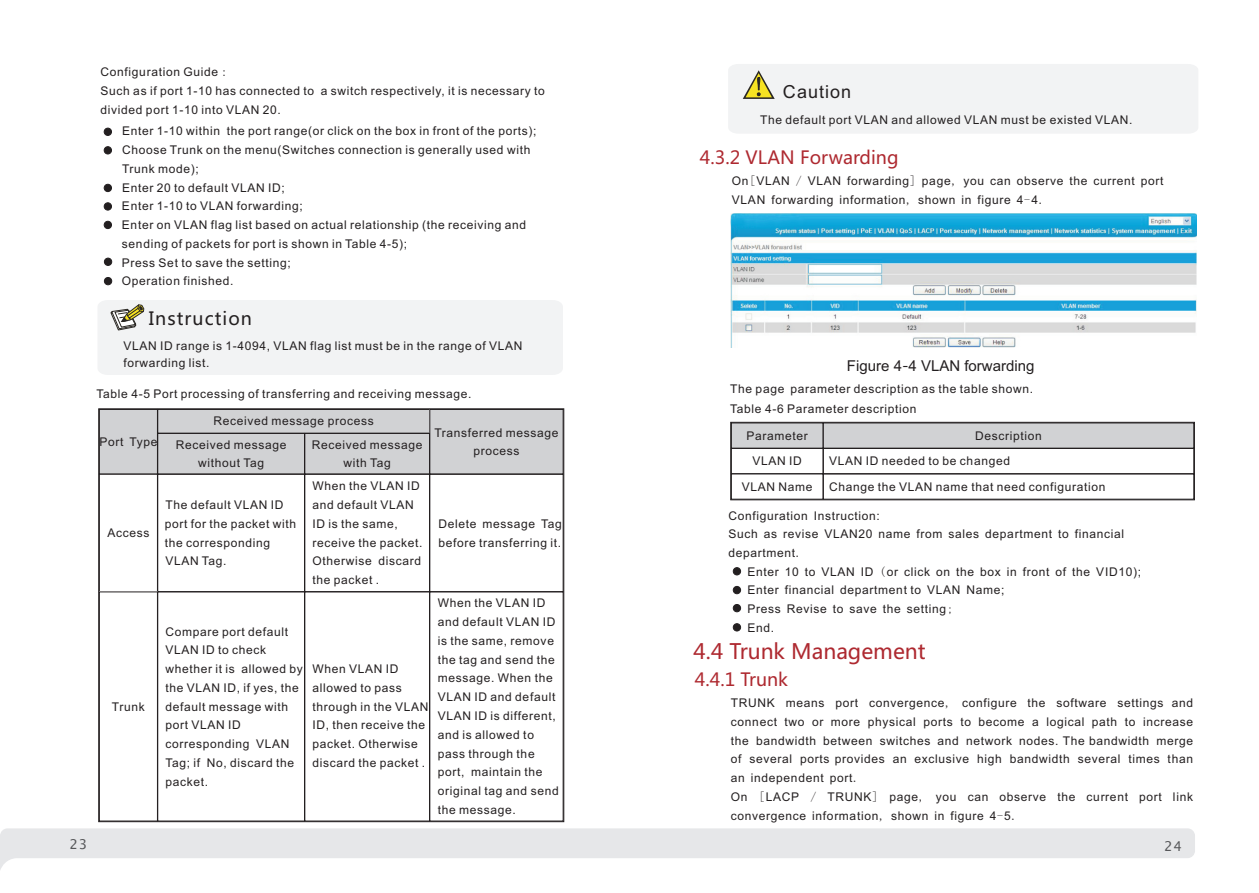
<style>
.page{position:relative;width:1259px;height:893px;background:#fff}
.page>*{position:absolute;margin:0;border:0;box-sizing:border-box;transform-origin:0 0}
.t1{font:21px "Microsoft Ya Hei";color:#ae2930}
.t2{font:18px "Microsoft Ya Hei";color:#ae2930}
.t3{font:18px "Microsoft Ya Hei";letter-spacing:.06em;color:#231f20}
.t4{font:18px "Arial";letter-spacing:.055em;color:#231f20}
.t5{font:15px "Arial";color:#231f20}
.t6{font:13.5px "Lucida Sans Unicode";color:#57585a}
.t7{font:12px/18.8px "Arial";letter-spacing:.055em;color:#231f20}
.s1{font-family:"MS Mincho"}
.s2{font-family:"Sim Sun"}
.s3{font-family:"Microsoft Ya Hei"}
</style>
<div class="page">
<svg style="left:0;top:828px;width:1195px;height:42px;fill:#e6e7e9"></svg>
<div style="left:98px;top:300px;width:465px;height:75px;background:#f2f3f4"></div>
<div style="left:728px;top:64px;width:470px;height:69px;background:#f2f3f4"></div>
<img style="left:730px;top:213px;width:466px;height:134px">
<div style="left:99px;top:409px;width:58px;height:65px;background:#d1d2d4"></div>
<div style="left:99px;top:409px;width:59px;height:65px;border:1px solid #231f20"></div>
<div style="left:158px;top:409px;width:271px;height:24px;background:#d1d2d4"></div>
<div style="left:430px;top:409px;width:133px;height:65px;background:#d1d2d4"></div>
<div style="left:158px;top:433px;width:146px;height:41px;background:#d1d2d4"></div>
<div style="left:158px;top:433px;width:147px;height:41px;border:1px solid #231f20"></div>
<div style="left:305px;top:433px;width:124px;height:41px;background:#d1d2d4"></div>
<div style="left:305px;top:433px;width:125px;height:41px;border:1px solid #231f20"></div>
<div style="left:99px;top:474px;width:59px;height:118px;border:1px solid #231f20"></div>
<div style="left:158px;top:474px;width:147px;height:118px;border:1px solid #231f20"></div>
<div style="left:305px;top:474px;width:125px;height:118px;border:1px solid #231f20"></div>
<div style="left:430px;top:474px;width:133px;height:118px;border:1px solid #231f20"></div>
<div style="left:99px;top:592px;width:59px;height:229px;border:1px solid #231f20"></div>
<div style="left:158px;top:592px;width:147px;height:229px;border:1px solid #231f20"></div>
<div style="left:305px;top:592px;width:125px;height:229px;border:1px solid #231f20"></div>
<div style="left:104px;top:128px;width:8px;height:8px;background:#231f20;border:1px solid #231f20;border-radius:50%"></div>
<div style="left:104px;top:146px;width:8px;height:8px;background:#231f20;border:1px solid #231f20;border-radius:50%"></div>
<div style="left:104px;top:184px;width:8px;height:8px;background:#231f20;border:1px solid #231f20;border-radius:50%"></div>
<div style="left:104px;top:203px;width:8px;height:7px;background:#231f20;border:1px solid #231f20;border-radius:50%"></div>
<div style="left:104px;top:221px;width:8px;height:8px;background:#231f20;border:1px solid #231f20;border-radius:50%"></div>
<div style="left:104px;top:258px;width:8px;height:8px;background:#231f20;border:1px solid #231f20;border-radius:50%"></div>
<div style="left:104px;top:277px;width:8px;height:8px;background:#231f20;border:1px solid #231f20;border-radius:50%"></div>
<div style="left:731px;top:423px;width:92px;height:25px;background:#d1d2d4"></div>
<div style="left:823px;top:423px;width:370px;height:25px;background:#d1d2d4"></div>
<div style="left:731px;top:448px;width:92px;height:26px;border:1px solid #231f20"></div>
<div style="left:823px;top:448px;width:371px;height:26px;border:1px solid #231f20"></div>
<div style="left:730px;top:422px;width:465px;height:78px;border:1px solid #231f20"></div>
<div style="left:733px;top:567px;width:8px;height:8px;background:#231f20;border:1px solid #231f20;border-radius:50%"></div>
<div style="left:733px;top:586px;width:8px;height:8px;background:#231f20;border:1px solid #231f20;border-radius:50%"></div>
<div style="left:733px;top:604px;width:8px;height:8px;background:#231f20;border:1px solid #231f20;border-radius:50%"></div>
<div style="left:733px;top:623px;width:8px;height:8px;background:#231f20;border:1px solid #231f20;border-radius:50%"></div>
<p class="t6" style="left:69px;top:838px;width:19px">23</p>
<p class="t7" style="left:101px;top:64px;width:445px">Configuration Guide<span class="s1">：<br></span>Such as if port 1-10 has connected to a switch respectively, it is necessary to divided port 1-10 into VLAN 20.</p>
<p class="t7" style="left:122px;top:123px;width:416px">Enter 1-10 within the port range(or click on the box in front of the ports); Choose Trunk on the menu(Switches connection is generally used with Trunk mode);<br>Enter 20 to default VLAN ID;<br>Enter 1-10 to VLAN forwarding;<br>Enter on VLAN flag list based on actual relationship (the receiving and sending of packets for port is shown in Table 4-5);<br>Press Set to save the setting;<br>Operation finished.</p>
<h2 class="t3" style="left:149px;top:310px;width:105px">Instruction</h2>
<p class="t7" style="left:123px;top:338px;width:400px;line-height:17.4px">VLAN ID range is 1-4094, VLAN flag list must be in the range of VLAN forwarding list.</p>
<p class="t7" style="left:96px;top:386px;width:377px">Table 4-5 Port processing of transferring and receiving message.</p>
<p class="t7" style="left:99px;top:433px;width:60px">Port Type</p>
<p class="t7" style="left:107px;top:525px;width:44px">Access</p>
<p class="t7" style="left:112px;top:698px;width:34px">Trunk</p>
<p class="t7" style="left:214px;top:413px;width:162px">Received message process</p>
<p class="t7" style="left:176px;top:436px;width:112px;text-align:center">Received message without Tag</p>
<p class="t7" style="left:312px;top:436px;width:112px;text-align:center">Received message with Tag</p>
<p class="t7" style="left:165px;top:496px;width:133px">The default VLAN ID port for the packet with the corresponding<br>VLAN Tag.</p>
<p class="t7" style="left:312px;top:478px;width:112px">When the VLAN ID and default VLAN<br>ID is the same, receive the packet.<br>Otherwise discard the packet .</p>
<p class="t7" style="left:434px;top:424px;width:126px;text-align:center">Transferred message process</p>
<p class="t7" style="left:438px;top:515px;width:125px">Delete message Tag before transferring it.</p>
<p class="t7" style="left:165px;top:623px;width:139px">Compare port default<br>VLAN ID to check whether it is allowed by the VLAN ID, if yes, the default message with port VLAN ID corresponding VLAN<br>Tag; if No, discard the packet.</p>
<p class="t7" style="left:312px;top:661px;width:118px">When VLAN ID allowed to pass through in the VLAN<br>ID, then receive the packet. Otherwise discard the packet .</p>
<p class="t7" style="left:438px;top:595px;width:122px">When the VLAN ID and default VLAN ID is the same, remove the tag and send the message. When the<br>VLAN ID and default<br>VLAN ID is different, and is allowed to pass through the port, maintain the original tag and send the message.</p>
<h2 class="t4" style="left:783px;top:85px;width:70px">Caution</h2>
<p class="t7" style="left:760px;top:112px;width:374px">The default port VLAN and allowed VLAN must be existed VLAN.</p>
<h2 class="t2" style="left:700px;top:149px;width:200px">4.3.2 VLAN Forwarding</h2>
<p class="t7" style="left:732px;top:173px;width:433px">On<span class="s2">[</span>VLAN <span class="s2">/</span> VLAN forwarding<span class="s2">]</span> page<span class="s2">,</span> you can observe the current port<br>VLAN forwarding information<span class="s2">,</span> shown in figure 4<span class="s2">-</span>4<span class="s2">.</span></p>
<p class="t5" style="left:847px;top:360px;width:189px">Figure 4<span class="s3">-</span>4 VLAN forwarding</p>
<p class="t7" style="left:730px;top:380px;width:304px;line-height:20.1px">The page parameter description as the table shown.<br>Table 4-6 Parameter description</p>
<p class="t7" style="left:746px;top:427px;width:63px">Parameter</p>
<p class="t7" style="left:975px;top:427px;width:68px">Description</p>
<p class="t7" style="left:752px;top:453px;width:51px">VLAN ID</p>
<p class="t7" style="left:829px;top:453px;width:182px">VLAN ID needed to be changed</p>
<p class="t7" style="left:742px;top:478px;width:72px">VLAN Name</p>
<p class="t7" style="left:829px;top:478px;width:278px">Change the VLAN name that need configuration</p>
<p class="t7" style="left:728px;top:507px;width:397px">Configuration Instruction:<br>Such as revise VLAN20 name from sales department to financial department<span class="s2">.</span></p>
<p class="t7" style="left:747px;top:563px;width:395px">Enter 10 to VLAN ID <span class="s2">(</span>or click on the box in front of the VID10); Enter financial department to VLAN Name;<br>Press Revise to save the setting<span class="s2">;<br></span>End.</p>
<h1 class="t1" style="left:693px;top:642px;width:234px">4.4 Trunk Management</h1>
<h2 class="t2" style="left:695px;top:672px;width:95px">4.4.1 Trunk</h2>
<p class="t7" style="left:731px;top:695px;width:464px">TRUNK means port convergence<span class="s2">,</span> configure the software settings and connect two or more physical ports to become a logical path to increase the bandwidth between switches and network nodes. The bandwidth merge of several ports provides an exclusive high bandwidth several times than an independent port<span class="s2">.<br></span>On <span class="s2">[</span>LACP <span class="s2">/</span> TRUNK<span class="s2">]</span> page<span class="s2">,</span> you can observe the current port link convergence information<span class="s2">,</span> shown in figure 4<span class="s2">-</span>5<span class="s2">.</span></p>
<p class="t6" style="left:1164px;top:840px;width:19px">24</p>
</div>
